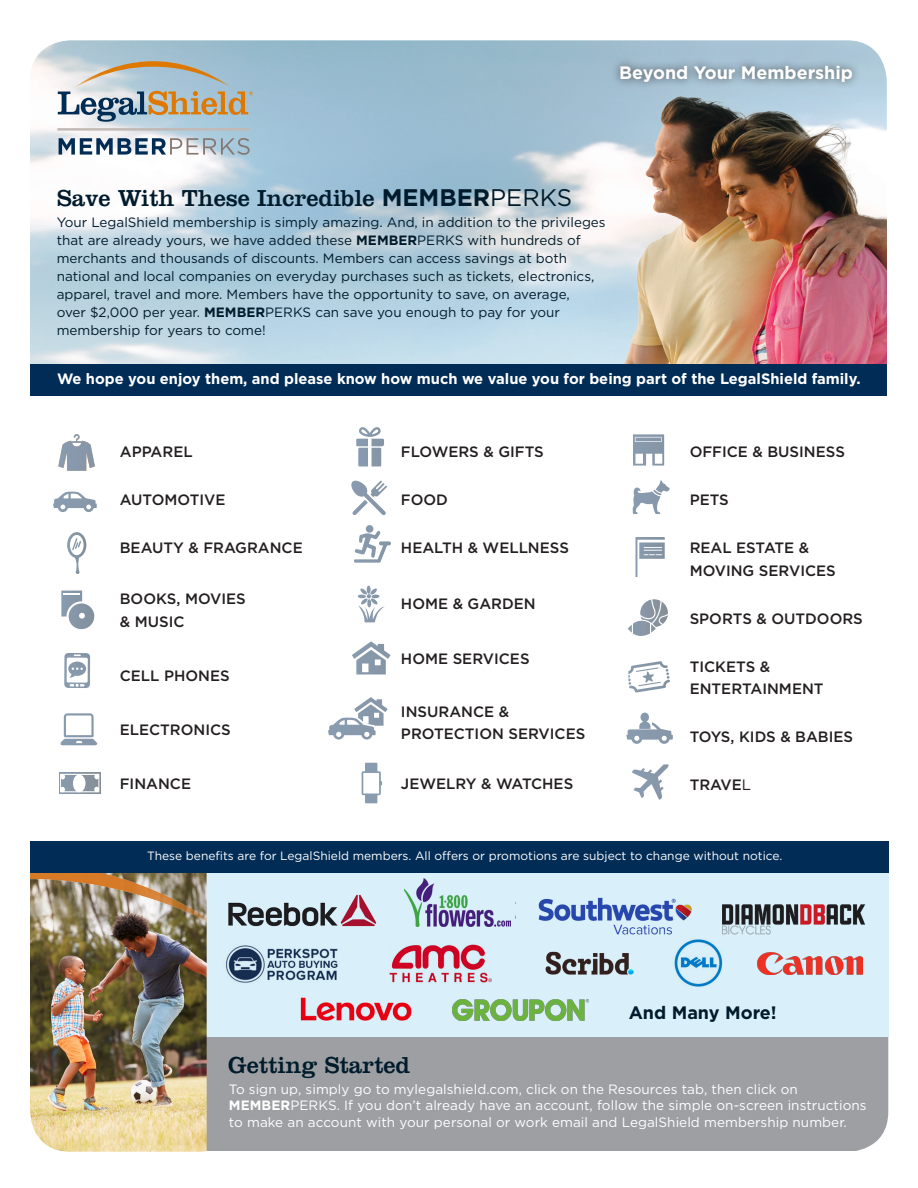
<style>
.page{position:relative;width:918px;height:1188px;background:#fff}
.page>*{position:absolute;margin:0;border:0;box-sizing:border-box;transform-origin:0 0}
.t1{font:24px "Clarendon LT Std";color:#001b2b}
.t2{font:700 18px "Gotham";color:#fff}
.t3{font:700 18px "Gotham";color:#001b2b}
.t4{font:500 15px/22.5px "Gotham";color:#231f20}
.t5{font:700 15px "Gotham";color:#fff}
.t6{font:13.5px/18px "Gotham";color:#001b2b}
.t7{font:13.5px/16.5px "Gotham";letter-spacing:.005em;color:#fff}
.Descriptors{font:12px "Gotham";color:#fff}
.s1{font-family:"Gotham";font-weight:700}
.s2{font-family:"Gotham"}
.s3{font-weight:700}
.s4{font-weight:400}
</style>
<div class="page">
<img style="left:608px;top:51px;width:279px;height:313px">
<svg style="left:58px;top:61px;width:195px;height:61px"></svg>
<hr style="left:57px;top:128px;width:193px;height:3px;background:#c2b9b5">
<svg style="left:59px;top:138px;width:191px;height:17px"></svg>
<svg style="left:53px;top:492px;width:44px;height:20px"></svg>
<svg style="left:64px;top:653px;width:26px;height:35px"></svg>
<svg style="left:58px;top:434px;width:37px;height:37px"></svg>
<svg style="left:61px;top:591px;width:33px;height:38px"></svg>
<svg style="left:67px;top:532px;width:19px;height:42px"></svg>
<svg style="left:61px;top:713px;width:36px;height:32px"></svg>
<svg style="left:352px;top:641px;width:39px;height:34px"></svg>
<svg style="left:328px;top:697px;width:60px;height:43px"></svg>
<svg style="left:358px;top:586px;width:27px;height:36px"></svg>
<svg style="left:362px;top:763px;width:20px;height:40px"></svg>
<svg style="left:351px;top:481px;width:36px;height:34px"></svg>
<svg style="left:356px;top:427px;width:28px;height:39px"></svg>
<svg style="left:354px;top:525px;width:37px;height:38px"></svg>
<svg style="left:632px;top:764px;width:37px;height:36px"></svg>
<svg style="left:628px;top:661px;width:42px;height:32px"></svg>
<svg style="left:633px;top:480px;width:37px;height:34px"></svg>
<svg style="left:633px;top:434px;width:31px;height:32px"></svg>
<svg style="left:635px;top:537px;width:30px;height:40px"></svg>
<svg style="left:626px;top:713px;width:47px;height:31px"></svg>
<svg style="left:633px;top:599px;width:35px;height:37px"></svg>
<svg style="left:59px;top:772px;width:41px;height:22px"></svg>
<svg style="left:60px;top:774px;width:39px;height:18px"></svg>
<div style="left:30px;top:364px;width:857px;height:32px;background:#002c55"></div>
<div style="left:32px;top:940px;width:856px;height:212px;background:#9d9fa2;border-radius:40px"></div>
<div style="left:16px;top:1151px;width:871px;height:35px;background:#fff"></div>
<div style="left:54px;top:872px;width:835px;height:165px;background:#d9eff9"></div>
<img style="left:389px;top:944px;width:103px;height:39px">
<img style="left:674px;top:939px;width:49px;height:48px">
<img style="left:226px;top:945px;width:112px;height:38px">
<img style="left:538px;top:897px;width:154px;height:38px">
<img style="left:722px;top:904px;width:144px;height:31px">
<img style="left:404px;top:878px;width:106px;height:49px">
<img style="left:758px;top:952px;width:105px;height:22px">
<img style="left:545px;top:951px;width:89px;height:24px">
<img style="left:453px;top:999px;width:136px;height:22px">
<div style="left:611px;top:57px;width:251px;height:34px;background:#231f20;opacity:.75"></div>
<img style="left:30px;top:986px;width:177px;height:166px">
<img style="left:228px;top:894px;width:149px;height:33px">
<img style="left:301px;top:997px;width:110px;height:23px">
<img style="left:30px;top:873px;width:177px;height:113px">
<div style="left:30px;top:841px;width:864px;height:32px;background:#002c55"></div>
<div style="left:889px;top:0;width:29px;height:1039px;background:#fff"></div>
<p class="t2" style="left:619px;top:61px;width:235px">Beyond Your Membership</p>
<p class="t1" style="left:57px;top:184px;width:516px">Save With These Incredible <span class="s1">MEMBER</span><span class="s2">PERKS</span></p>
<p class="t6" style="left:57px;top:213px;width:551px">Your LegalShield membership is simply amazing. And, in addition to the privileges that are already yours, we have added these <span class="s3">MEMBER</span>PERKS with hundreds of merchants and thousands of discounts. Members can access savings at both national and local companies on everyday purchases such as tickets, electronics, apparel, travel and more. Members have the opportunity to save, on average,<br>over $2,000 per year. <span class="s3">MEMBER</span>PERKS can save you enough to pay for your membership for years to come!</p>
<p class="t5" style="left:57px;top:369px;width:805px">We hope you enjoy them, and please know how much we value you for being part of the LegalShield family.</p>
<p class="t4" style="left:120px;top:440px;width:74px">APPAREL</p>
<p class="t4" style="left:120px;top:488px;width:107px">AUTOMOTIVE</p>
<p class="t4" style="left:120px;top:536px;width:184px">BEAUTY &amp; FRAGRANCE</p>
<p class="t4" style="left:120px;top:587px;width:127px">BOOKS, MOVIES &amp; MUSIC</p>
<p class="t4" style="left:120px;top:664px;width:111px">CELL PHONES</p>
<p class="t4" style="left:120px;top:718px;width:113px">ELECTRONICS</p>
<p class="t4" style="left:120px;top:772px;width:73px">FINANCE</p>
<p class="t4" style="left:401px;top:440px;width:144px">FLOWERS &amp; GIFTS</p>
<p class="t4" style="left:401px;top:488px;width:48px">FOOD</p>
<p class="t4" style="left:401px;top:536px;width:169px">HEALTH &amp; WELLNESS</p>
<p class="t4" style="left:401px;top:592px;width:136px">HOME &amp; GARDEN</p>
<p class="t4" style="left:401px;top:647px;width:130px">HOME SERVICES</p>
<p class="t4" style="left:401px;top:700px;width:186px">INSURANCE &amp;<br>PROTECTION SERVICES</p>
<p class="t4" style="left:401px;top:772px;width:174px">JEWELRY &amp; WATCHES</p>
<p class="t4" style="left:690px;top:440px;width:157px">OFFICE &amp; BUSINESS</p>
<p class="t4" style="left:690px;top:488px;width:41px">PETS</p>
<p class="t4" style="left:690px;top:536px;width:148px">REAL ESTATE &amp;<br>MOVING SERVICES</p>
<p class="t4" style="left:690px;top:607px;width:175px">SPORTS &amp; OUTDOORS</p>
<p class="t4" style="left:690px;top:655px;width:135px">TICKETS &amp;<br>ENTERTAINMENT</p>
<p class="t4" style="left:690px;top:725px;width:165px">TOYS, KIDS &amp; BABIES</p>
<p class="t4" style="left:690px;top:773px;width:63px">TRAVE<span class="s4">L</span></p>
<p class="Descriptors" style="left:147px;top:848px;width:637px">These benefits are for LegalShield members. All offers or promotions are subject to change without notice.</p>
<p class="t1" style="left:228px;top:1051px;width:184px">Getting Started</p>
<p class="t3" style="left:629px;top:1001px;width:150px">And Many More!</p>
<p class="t7" style="left:229px;top:1080px;width:639px">To sign up, simply go to mylegalshield.com, click on the Resources tab, then click on<br><span class="s3">MEMBER</span>PERKS. If you don’t already have an account, follow the simple on-screen instructions to make an account with your personal or work email and LegalShield membership number.</p>
</div>
